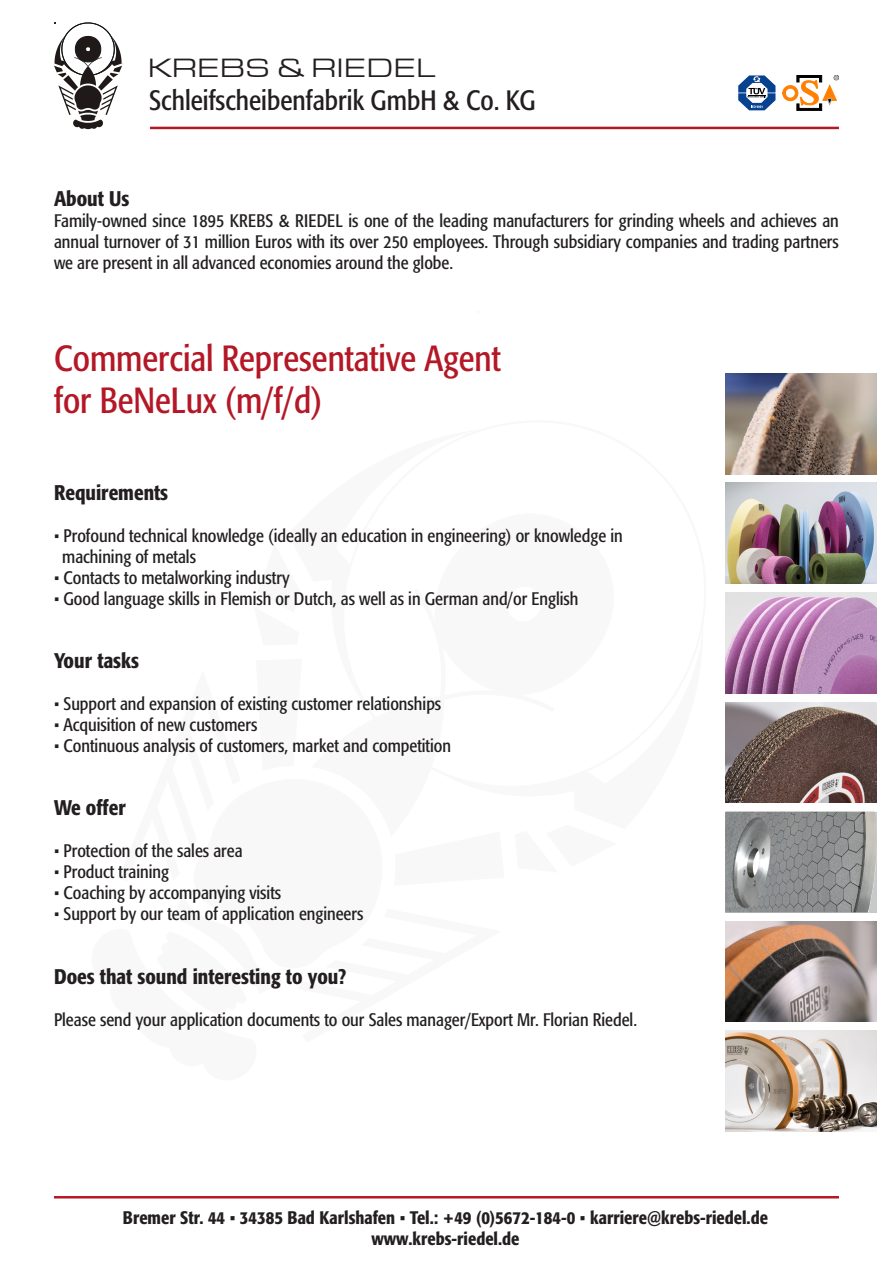
<style>
.page{position:relative;width:893px;height:1263px;background:#fff}
.page>*{position:absolute;margin:0;border:0;box-sizing:border-box;transform-origin:0 0}
.t1{font:condensed 36px/42px "Formata BQ";color:#b41725}
.t2{font:condensed 27.75px "Formata BQ";color:#231f20}
.t3{font:27.3px "Eurostile Extended";color:#231f20}
.t4{font:500 condensed 21px "Formata BQ";color:#231f20}
.t5{font:condensed 18px/21px "Formata BQ";color:#231f20;text-align:justify}
.t6{font:500 condensed 18px/21.6px "Formata BQ";color:#231f20;text-align:center}
</style>
<div class="page">
<hr style="left:54px;top:1196px;width:785px;height:2px;background:#b41725">
<hr style="left:150px;top:127px;width:689px;height:2px;background:#b41725">
<svg style="left:54px;top:22px;width:68px;height:107px"></svg>
<svg style="left:738px;top:75px;width:37px;height:35px"></svg>
<svg style="left:782px;top:75px;width:57px;height:35px"></svg>
<img style="left:725px;top:373px;width:151px;height:101px">
<img style="left:725px;top:483px;width:151px;height:101px">
<img style="left:725px;top:921px;width:151px;height:101px">
<img style="left:725px;top:702px;width:151px;height:101px">
<img style="left:725px;top:811px;width:151px;height:101px">
<img style="left:725px;top:1030px;width:151px;height:101px">
<img style="left:725px;top:592px;width:151px;height:101px">
<h3 class="t3" style="left:148px;top:53px;width:289px">KREBS &amp; RIEDEL</h3>
<h2 class="t2" style="left:149px;top:84px;width:388px">Schleifscheibenfabrik GmbH &amp; Co. KG</h2>
<p class="t4" style="left:54px;top:186px;width:77px">About Us</p>
<p class="t5" style="left:54px;top:210px;width:786px">Family-owned since 1895 KREBS &amp; RIEDEL is one of the leading manufacturers for grinding wheels and achieves an annual turnover of 31 million Euros with its over 250 employees. Through subsidiary companies and trading partners we are present in all advanced economies around the globe.</p>
<h1 class="t1" style="left:54px;top:337px;width:448px">Commercial Representative Agent for BeNeLux (m/f/d)</h1>
<p class="t4" style="left:54px;top:480px;width:116px">Requirements</p>
<p class="t5" style="left:62px;top:525px;width:562px;text-indent:-8px">• Profound technical knowledge (ideally an education in engineering) or knowledge in machining of metals</p>
<p class="t5" style="left:54px;top:567px;width:237px">• Contacts to metalworking industry</p>
<p class="t5" style="left:54px;top:588px;width:526px">• Good language skills in Flemish or Dutch, as well as in German and/or English</p>
<p class="t4" style="left:54px;top:648px;width:87px">Your tasks</p>
<p class="t5" style="left:54px;top:693px;width:389px">• Support and expansion of existing customer relationships</p>
<p class="t5" style="left:54px;top:714px;width:205px">• Acquisition of new customers</p>
<p class="t5" style="left:54px;top:735px;width:399px">• Continuous analysis of customers, market and competition</p>
<p class="t4" style="left:54px;top:795px;width:73px">We offer</p>
<p class="t5" style="left:54px;top:840px;width:190px">• Protection of the sales area</p>
<p class="t5" style="left:54px;top:861px;width:117px">• Product training</p>
<p class="t5" style="left:54px;top:882px;width:229px">• Coaching by accompanying visits</p>
<p class="t5" style="left:54px;top:903px;width:311px">• Support by our team of application engineers</p>
<p class="t4" style="left:54px;top:963px;width:294px">Does that sound interesting to you?</p>
<p class="t5" style="left:54px;top:1009px;width:585px">Please send your application documents to our Sales manager/Export Mr. Florian Riedel.</p>
<p class="t6" style="left:123px;top:1206px;width:646px">Bremer Str. 44 • 34385 Bad Karlshafen • Tel.: +49 (0)5672-184-0 • karriere@krebs-riedel.de www.krebs-riedel.de</p>
</div>
